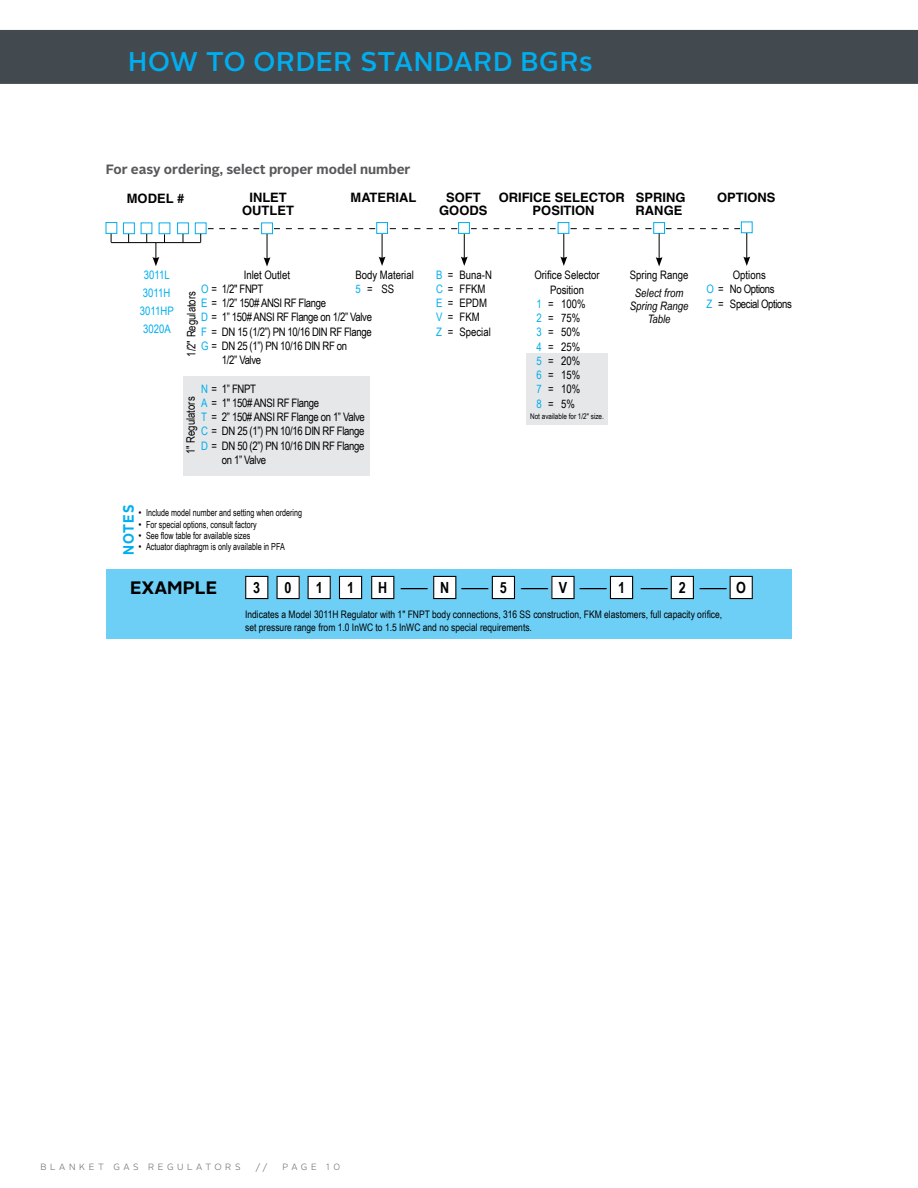
<style>
.page{position:relative;width:918px;height:1188px;background:#fff}
.page>*{position:absolute;margin:0;border:0;box-sizing:border-box;transform-origin:0 0}
.t1{font:500 27px "Alright Sans";letter-spacing:.025em;color:#00aeef}
.t2{font:700 18px "Alright Sans";color:#000}
.t3{font:700 15.3px "Arial Narrow";color:#000}
.t4{font:700 15px "Alright Sans";color:#00aeef;scale:.9 1}
.t5{font:700 13.5px "Alright Sans";color:#58595b}
.t6{font:700 12.9px "Helvetica LT";color:#000}
.t7{font:11.7px/14.2px "Arial Narrow";letter-spacing:-.03em;color:#000}
.t8{font:11.7px/14.2px "Arial Narrow";color:#000}
.t9{font:italic 11.7px/12.9px "Arial Narrow";color:#000;text-align:center}
.t10{font:11.7px/18px "Arial Narrow";color:#00aeef;text-align:center}
.t11{font:10.35px/12.9px "Arial Narrow";color:#000}
.t12{font:9.75px "Arial Narrow";color:#000;scale:.9 1}
.t13{font:300 9px "Alright Sans";letter-spacing:.4em;color:#636466}
.t14{font:7.8px "Arial Narrow";color:#000}
.s1{color:#00aeef}
.s2{font-family:"Arial"}
.s3{font-family:"Times New Roman";font-weight:400;font-size:26.4px}
</style>
<div class="page">
<div style="left:0;top:30px;width:918px;height:54px;background:#434a4f"></div>
<div style="left:526px;top:353px;width:82px;height:72px;background:#e6e7e8"></div>
<div style="left:183px;top:376px;width:187px;height:100px;background:#e6e7e8"></div>
<div style="left:123px;top:223px;width:12px;height:11px;border:1px solid #00aeef"></div>
<div style="left:141px;top:223px;width:11px;height:11px;border:1px solid #00aeef"></div>
<div style="left:159px;top:223px;width:11px;height:11px;border:1px solid #00aeef"></div>
<div style="left:177px;top:223px;width:12px;height:11px;border:1px solid #00aeef"></div>
<div style="left:195px;top:223px;width:11px;height:11px;border:1px solid #00aeef"></div>
<div style="left:653px;top:222px;width:12px;height:12px;border:1px solid #00aeef"></div>
<div style="left:261px;top:223px;width:12px;height:11px;border:1px solid #00aeef"></div>
<svg style="left:146px;top:234px;width:19px;height:32px"></svg>
<hr style="left:111px;top:242px;width:90px;height:1px;background:#000">
<svg style="left:208px;top:228px;width:542px;height:39px"></svg>
<div style="left:106px;top:569px;width:686px;height:70px;background:#6dcff6"></div>
<div style="left:246px;top:576px;width:22px;height:23px;background:#fff"></div>
<div style="left:245px;top:576px;width:23px;height:23px;border:1px solid #000"></div>
<div style="left:277px;top:576px;width:22px;height:23px;background:#fff"></div>
<div style="left:277px;top:576px;width:23px;height:23px;border:1px solid #000"></div>
<div style="left:308px;top:576px;width:22px;height:23px;background:#fff"></div>
<div style="left:308px;top:576px;width:23px;height:23px;border:1px solid #000"></div>
<div style="left:339px;top:576px;width:23px;height:23px;background:#fff"></div>
<div style="left:339px;top:576px;width:23px;height:23px;border:1px solid #000"></div>
<div style="left:372px;top:576px;width:22px;height:23px;background:#fff"></div>
<div style="left:371px;top:576px;width:23px;height:23px;border:1px solid #000"></div>
<div style="left:434px;top:576px;width:22px;height:23px;background:#fff"></div>
<div style="left:433px;top:576px;width:23px;height:23px;border:1px solid #000"></div>
<div style="left:492px;top:576px;width:22px;height:23px;background:#fff"></div>
<div style="left:492px;top:576px;width:23px;height:23px;border:1px solid #000"></div>
<div style="left:552px;top:576px;width:22px;height:23px;background:#fff"></div>
<div style="left:551px;top:576px;width:24px;height:23px;border:1px solid #000"></div>
<div style="left:671px;top:576px;width:22px;height:23px;background:#fff"></div>
<div style="left:671px;top:576px;width:23px;height:23px;border:1px solid #000"></div>
<div style="left:610px;top:576px;width:23px;height:23px;background:#fff"></div>
<div style="left:610px;top:576px;width:23px;height:23px;border:1px solid #000"></div>
<div style="left:730px;top:576px;width:22px;height:23px;background:#fff"></div>
<div style="left:730px;top:576px;width:23px;height:23px;border:1px solid #000"></div>
<div style="left:558px;top:222px;width:11px;height:12px;background:#fff;border:1px solid #00aeef"></div>
<div style="left:458px;top:222px;width:12px;height:12px;background:#fff;border:1px solid #00aeef"></div>
<div style="left:376px;top:222px;width:12px;height:12px;background:#fff;border:1px solid #00aeef"></div>
<div style="left:106px;top:222px;width:11px;height:12px;border:1px solid #00aeef"></div>
<h1 class="t1" style="left:128px;top:43px;width:466px">HOW TO ORDER STANDARD BGRs</h1>
<p class="t5" style="left:106px;top:160px;width:306px">For easy ordering, select proper model number</p>
<p class="t6" style="left:249px;top:190px;width:39px">INLET</p>
<p class="t6" style="left:351px;top:190px;width:67px">MATERIAL</p>
<p class="t6" style="left:446px;top:190px;width:36px">SOFT</p>
<p class="t6" style="left:499px;top:190px;width:74px">ORIFICE SELECTOR</p>
<p class="t6" style="left:636px;top:190px;width:51px">SPRING</p>
<p class="t6" style="left:717px;top:190px;width:60px">OPTIONS</p>
<p class="t6" style="left:242px;top:203px;width:53px">OUTLET</p>
<p class="t6" style="left:439px;top:203px;width:50px">GOODS</p>
<p class="t6" style="left:533px;top:203px;width:17px">POSITION</p>
<p class="t6" style="left:636px;top:203px;width:48px">RANGE</p>
<p class="t6" style="left:127px;top:190px;width:59px">MODEL #</p>
<p class="t8" style="left:244px;top:267px;width:48px">Inlet Outlet</p>
<p class="t7" style="left:201px;top:281px;width:64px"><span class="s1">O</span> = 1/2" FNPT</p>
<p class="t7" style="left:201px;top:295px;width:126px"><span class="s1">E</span> = 1/2” 150# ANSI RF Flange</p>
<p class="t7" style="left:201px;top:310px;width:172px"><span class="s1">D</span> = 1” 150# ANSI RF Flange on 1/2” Valve</p>
<p class="t7" style="left:201px;top:324px;width:172px"><span class="s1">F</span> = DN 15 (1/2”) PN 10/16 DIN RF Flange</p>
<p class="t7" style="left:201px;top:338px;width:147px"><span class="s1">G</span> = DN 25 (1”) PN 10/16 DIN RF on</p>
<p class="t7" style="left:222px;top:352px;width:41px">1/2” Valve</p>
<p class="t7" style="left:201px;top:381px;width:56px"><span class="s1">N</span> = 1” FNPT</p>
<p class="t7" style="left:201px;top:395px;width:119px"><span class="s1">A</span> = 1" 150# ANSI RF Flange</p>
<p class="t7" style="left:201px;top:409px;width:165px"><span class="s1">T</span> = 2” 150# ANSI RF Flange on 1” Valve</p>
<p class="t7" style="left:201px;top:424px;width:165px"><span class="s1">C</span> = DN 25 (1”) PN 10/16 DIN RF Flange</p>
<p class="t7" style="left:201px;top:438px;width:165px"><span class="s1">D</span> = DN 50 (2”) PN 10/16 DIN RF Flange</p>
<p class="t7" style="left:222px;top:452px;width:46px">on 1” Valve</p>
<p class="t10" style="left:140px;top:266px;width:35px">3011L<br>3011H<br>3011HP<br>3020A</p>
<p class="t8" style="left:355px;top:268px;width:60px">Body Material<br><span class="s1">5</span> = SS</p>
<p class="t8" style="left:436px;top:267px;width:57px"><span class="s1">B</span> = Buna-N<br><span class="s1">C</span> = FFKM<br><span class="s1">E</span> = EPDM<br><span class="s1">V</span> = FKM<br><span class="s1">Z</span> = Special</p>
<p class="t7" style="left:707px;top:268px;width:87px;text-indent:26px">Options<br><span class="s1">O</span> = No Options<br><span class="s1">Z</span> = Special Options</p>
<p class="t8" style="left:534px;top:268px;width:67px">Orifice Selector</p>
<p class="t8" style="left:550px;top:282px;width:36px">Position</p>
<p class="t7" style="left:537px;top:296px;width:51px"><span class="s1">1</span> = 100%</p>
<p class="t7" style="left:537px;top:310px;width:45px"><span class="s1">2</span> = 75%</p>
<p class="t7" style="left:537px;top:325px;width:45px"><span class="s1">3</span> = 50%</p>
<p class="t7" style="left:537px;top:339px;width:45px"><span class="s1">4</span> = 25%</p>
<p class="t7" style="left:537px;top:353px;width:45px"><span class="s1">5</span> = 20%</p>
<p class="t7" style="left:537px;top:367px;width:45px"><span class="s1">6</span> = 15%</p>
<p class="t7" style="left:537px;top:382px;width:45px"><span class="s1">7</span> = 10%</p>
<p class="t7" style="left:537px;top:396px;width:40px"><span class="s1">8</span>=5%</p>
<p class="t14" style="left:530px;top:411px;width:75px">Not available for 1/2" size.</p>
<p class="t8" style="left:630px;top:268px;width:60px">Spring Range</p>
<p class="t9" style="left:630px;top:287px;width:60px">Select from<br>Spring Range<br>Table</p>
<p class="t8" style="left:184px;top:357px;width:67px;rotate:-90deg">1/2" Regulators</p>
<p class="t8" style="left:183px;top:454px;width:59px;rotate:-90deg">1" Regulators</p>
<p class="t4" style="left:118px;top:555px;width:56px;rotate:-90deg">NOTES</p>
<p class="t12" style="left:139px;top:506px;width:183px"><span class="s2">•</span> Include model number and setting when ordering</p>
<p class="t12" style="left:139px;top:517px;width:133px"><span class="s2">•</span> For special options, consult factory</p>
<p class="t12" style="left:139px;top:528px;width:126px"><span class="s2">•</span> See flow table for available sizes</p>
<p class="t12" style="left:139px;top:540px;width:164px"><span class="s2">•</span> Actuator diaphragm is only available in PFA</p>
<h2 class="t2" style="left:130px;top:575px;width:13px">EXA</h2>
<h2 class="t2" style="left:167px;top:575px;width:28px">MPLE</h2>
<h3 class="t3" style="left:253px;top:576px;width:9px">3</h3>
<h3 class="t3" style="left:285px;top:576px;width:9px">0</h3>
<h3 class="t3" style="left:316px;top:576px;width:9px">1</h3>
<h3 class="t3" style="left:347px;top:576px;width:9px">1</h3>
<h3 class="t3" style="left:378px;top:576px;width:369px">H<span class="s3">—</span>N<span class="s3">—</span>5 <span class="s3">—</span>V<span class="s3">—</span>1 <span class="s3">—</span>2<span class="s3">—</span>O</h3>
<p class="t11" style="left:245px;top:608px;width:479px">Indicates a Model 3011H Regulator with 1" FNPT body connections, 316 SS construction, FKM elastomers, full capacity orifice, set pressure range from 1.0 InWC to 1.5 InWC and no special requirements.</p>
<p class="t13" style="left:40px;top:1161px;width:202px">BLANKET GAS REGULATORS</p>
<p class="t13" style="left:256px;top:1161px;width:13px">/ /</p>
<p class="t13" style="left:283px;top:1161px;width:59px">PAGE 10</p>
</div>
